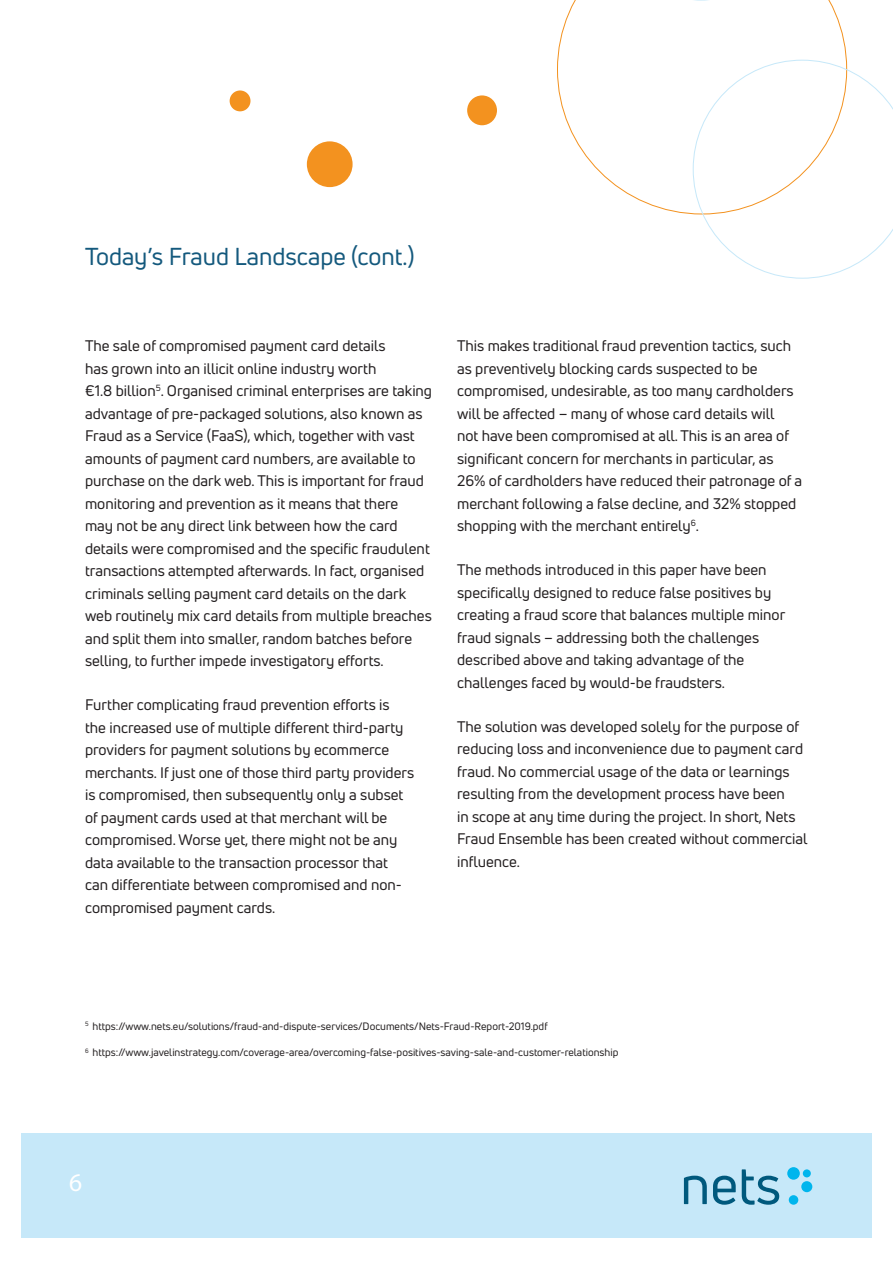
<style>
.page{position:relative;width:893px;height:1263px;background:#fff}
.page>*{position:absolute;margin:0;border:0;box-sizing:border-box;transform-origin:0 0}
.t1{font:25.5px "Myriad Pro";color:#fff}
.t2{font:24px "Uni Neue";color:#14597d}
.t3{font:15px/22.5px "Uni Neue";color:#231f20}
.t4{font:10.5px "Uni Neue";color:#231f20}
</style>
<div class="page">
<div style="left:21px;top:1133px;width:851px;height:104px;background:#c6e8f9"></div>
<svg style="left:684px;top:1176px;width:23px;height:28px"></svg>
<svg style="left:713px;top:1176px;width:23px;height:29px"></svg>
<svg style="left:742px;top:1169px;width:37px;height:36px"></svg>
<div style="left:787px;top:1167px;width:13px;height:13px;background:#00b5ed;border-radius:50%"></div>
<div style="left:803px;top:1169px;width:8px;height:8px;background:#00b5ed;border-radius:50%"></div>
<div style="left:801px;top:1181px;width:11px;height:11px;background:#00b5ed;border-radius:50%"></div>
<div style="left:789px;top:1195px;width:9px;height:10px;background:#00b5ed;border-radius:50%"></div>
<svg style="left:557px;top:0;width:290px;height:214px"></svg>
<svg style="left:693px;top:60px;width:200px;height:219px"></svg>
<svg style="left:628px;top:0;width:147px;height:1px"></svg>
<div style="left:307px;top:141px;width:46px;height:46px;background:#f3921f;border-radius:50%"></div>
<div style="left:230px;top:90px;width:20px;height:21px;background:#f3921f;border-radius:50%"></div>
<div style="left:467px;top:95px;width:30px;height:30px;background:#f3921f;border-radius:50%"></div>
<p class="t2" style="left:85px;top:242px;width:331px">Today’s Fraud Landscape (cont.)</p>
<p class="t3" style="left:85px;top:335px;width:349px">The sale of compromised payment card details<br>has grown into an illicit online industry worth<br>€1.8 billion<sup>5</sup>. Organised criminal enterprises are taking advantage of pre-packaged solutions, also known as Fraud as a Service (FaaS), which, together with vast amounts of payment card numbers, are available to purchase on the dark web. This is important for fraud monitoring and prevention as it means that there<br>may not be any direct link between how the card details were compromised and the specific fraudulent transactions attempted afterwards. In fact, organised criminals selling payment card details on the dark web routinely mix card details from multiple breaches and split them into smaller, random batches before selling, to further impede investigatory efforts.</p>
<p class="t3" style="left:85px;top:693px;width:331px">Further complicating fraud prevention efforts is the increased use of multiple different third-party providers for payment solutions by ecommerce merchants. If just one of those third party providers is compromised, then subsequently only a subset of payment cards used at that merchant will be compromised. Worse yet, there might not be any data available to the transaction processor that can differentiate between compromised and non&shy;compromised payment cards.</p>
<p class="t3" style="left:457px;top:335px;width:347px">This makes traditional fraud prevention tactics, such as preventively blocking cards suspected to be compromised, undesirable, as too many cardholders will be affected – many of whose card details will<br>not have been compromised at all. This is an area of significant concern for merchants in particular, as 26% of cardholders have reduced their patronage of a merchant following a false decline, and 32% stopped shopping with the merchant entirely<sup>6</sup>.</p>
<p class="t3" style="left:457px;top:558px;width:330px">The methods introduced in this paper have been specifically designed to reduce false positives by creating a fraud score that balances multiple minor fraud signals – addressing both the challenges described above and taking advantage of the challenges faced by would-be fraudsters.</p>
<p class="t3" style="left:457px;top:715px;width:352px">The solution was developed solely for the purpose of reducing loss and inconvenience due to payment card fraud. No commercial usage of the data or learnings resulting from the development process have been<br>in scope at any time during the project. In short, Nets Fraud Ensemble has been created without commercial influence.</p>
<p class="t4" style="left:85px;top:1019px;width:464px"><sup>5</sup> https://www.nets.eu/solutions/fraud-and-dispute-services/Documents/Nets-Fraud-Report-2019.pdf</p>
<p class="t4" style="left:85px;top:1046px;width:535px"><sup>6</sup> https://www.javelinstrategy.com/coverage-area/overcoming-false-positives-saving-sale-and-customer-relationship</p>
<h1 class="t1" style="left:69px;top:1166px;width:15px">6</h1>
</div>
